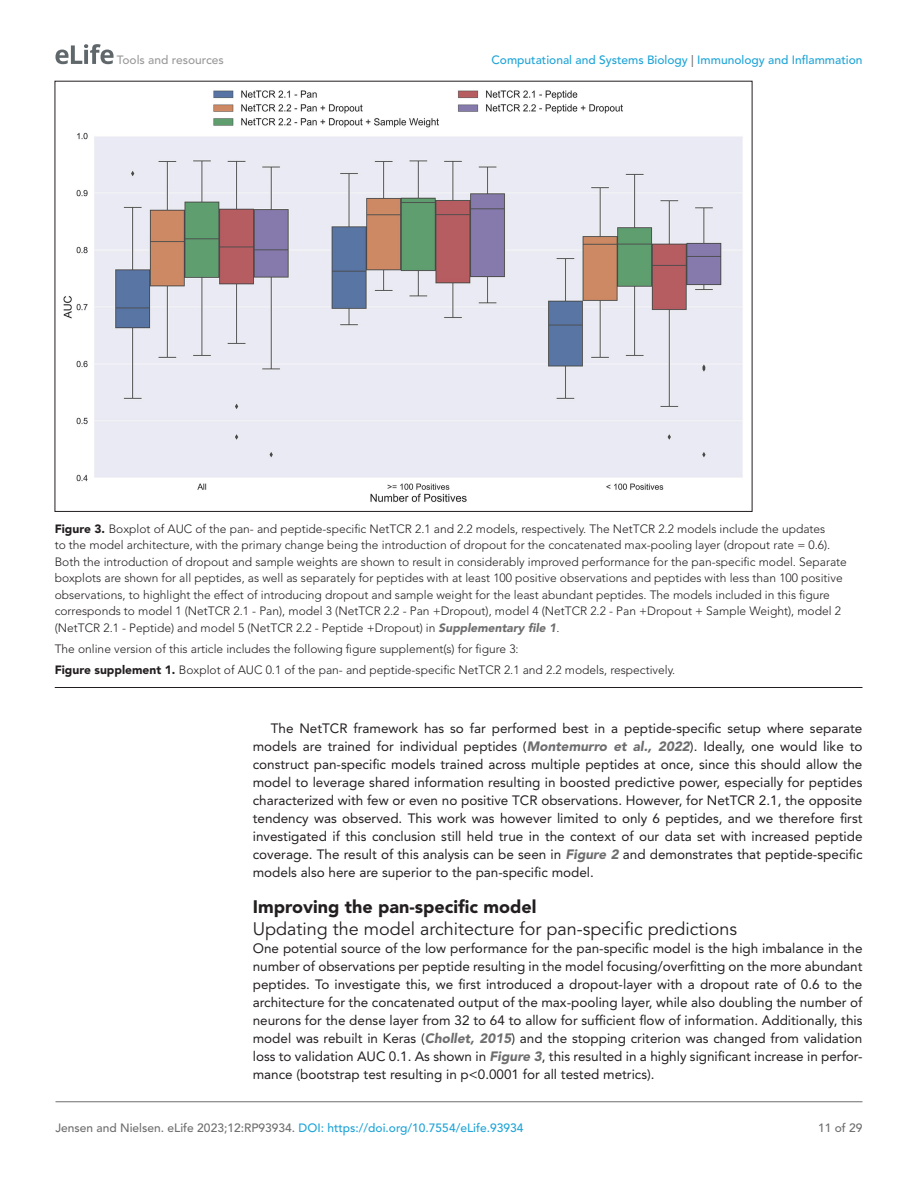
<style>
.page{position:relative;width:918px;height:1188px;background:#fff}
.page>*{position:absolute;margin:0;border:0;box-sizing:border-box;transform-origin:0 0}
.t1{font:18px "Avenir LT Std";color:#231f20}
.t2{font:900 18px "Avenir LT Std";color:#231f20}
.t3{font:13.5px/18px "Avenir LT Std";color:#231f20;text-align:justify}
.t4{font:300 12px/16.5px "Avenir LT Std";color:#231f20}
.t5{font:500 12px "Avenir LT Std";color:#1ea4d7}
.t6{font:500 12px "Avenir LT Std";color:#9a9a9a}
.t7{font:500 12px "Avenir LT Std";color:#6e6e70}
.s1{color:#6e6e70}
.s2{font-weight:900}
.s3{font-weight:900;font-style:italic;color:#6e6e70}
</style>
<div class="page">
<svg style="left:55px;top:44px;width:59px;height:20px"></svg>
<hr style="left:56px;top:1101px;width:806px;height:1px;background:#6e6e70">
<hr style="left:55px;top:687px;width:807px;height:1px;background:#231f20">
<img style="left:64px;top:90px;width:679px;height:412px">
<p class="t6" style="left:117px;top:53px;width:108px">Tools and resources</p>
<p class="t5" style="left:491px;top:53px;width:373px">Computational and Systems Biology <span class="s1">|</span> Immunology and Inflammation</p>
<p class="t4" style="left:55px;top:520px;width:794px"><span class="s2">Figure 3.</span> Boxplot of AUC of the pan- and peptide-specific NetTCR 2.1 and 2.2 models, respectively. The NetTCR 2.2 models include the updates<br>to the model architecture, with the primary change being the introduction of dropout for the concatenated max-pooling layer (dropout rate = 0.6).<br>Both the introduction of dropout and sample weights are shown to result in considerably improved performance for the pan-specific model. Separate boxplots are shown for all peptides, as well as separately for peptides with at least 100 positive observations and peptides with less than 100 positive observations, to highlight the effect of introducing dropout and sample weight for the least abundant peptides. The models included in this figure corresponds to model 1 (NetTCR 2.1 - Pan), model 3 (NetTCR 2.2 - Pan +Dropout), model 4 (NetTCR 2.2 - Pan +Dropout + Sample Weight), model 2 (NetTCR 2.1 - Peptide) and model 5 (NetTCR 2.2 - Peptide +Dropout) in <span class="s3">Supplementary file 1</span>.</p>
<p class="t4" style="left:55px;top:638px;width:622px;line-height:21px">The online version of this article includes the following figure supplement(s) for figure 3:<br><span class="s2">Figure supplement 1.</span> Boxplot of AUC 0.1 of the pan- and peptide-specific NetTCR 2.1 and 2.2 models, respectively.</p>
<p class="t3" style="left:253px;top:719px;width:611px;text-indent:18px">The NetTCR framework has so far performed best in a peptide-specific setup where separate models are trained for individual peptides (<span class="s3">Montemurro et al., 2022</span>). Ideally, one would like to construct pan-specific models trained across multiple peptides at once, since this should allow the model to leverage shared information resulting in boosted predictive power, especially for peptides characterized with few or even no positive TCR observations. However, for NetTCR 2.1, the opposite tendency was observed. This work was however limited to only 6 peptides, and we therefore first investigated if this conclusion still held true in the context of our data set with increased peptide coverage. The result of this analysis can be seen in <span class="s3">Figure 2</span> and demonstrates that peptide-specific models also here are superior to the pan-specific model.</p>
<h1 class="t2" style="left:253px;top:896px;width:285px">Improving the pan-specific model</h1>
<h1 class="t1" style="left:253px;top:919px;width:486px">Updating the model architecture for pan-specific predictions</h1>
<p class="t3" style="left:253px;top:940px;width:611px">One potential source of the low performance for the pan-specific model is the high imbalance in the number of observations per peptide resulting in the model focusing/overfitting on the more abundant peptides. To investigate this, we first introduced a dropout-layer with a dropout rate of 0.6 to the architecture for the concatenated output of the max-pooling layer, while also doubling the number of neurons for the dense layer from 32 to 64 to allow for sufficient flow of information. Additionally, this model was rebuilt in Keras (<span class="s3">Chollet, 2015</span>) and the stopping criterion was changed from validation loss to validation AUC 0.1. As shown in <span class="s3">Figure 3</span>, this resulted in a highly significant increase in perfor&shy;mance (bootstrap test resulting in p&lt;0.0001 for all tested metrics).</p>
<p class="t5" style="left:56px;top:1121px;width:469px"><span class="s1">Jensen and Nielsen. eLife 2023;12:RP93934.</span> DOI: https://doi.org/10.7554/eLife.93934</p>
<p class="t7" style="left:818px;top:1121px;width:46px">11 of 29</p>
</div>
